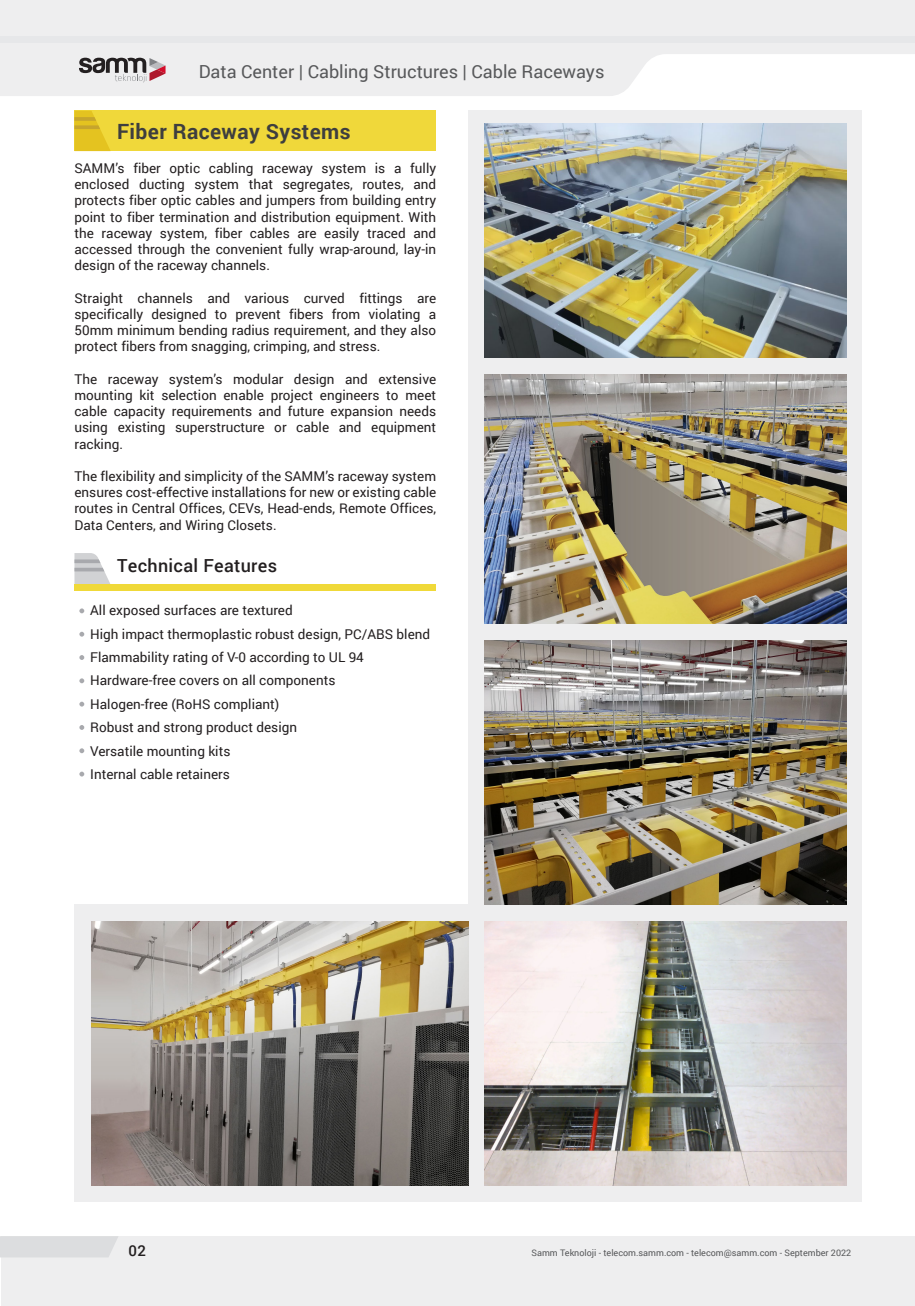
<style>
.page{position:relative;width:915px;height:1306px;background:#fff}
.page>*{position:absolute;margin:0;border:0;box-sizing:border-box;transform-origin:0 0}
.t1{font:700 21px "Roboto";letter-spacing:.02em;color:#3e3e3f}
.t2{font:18px "Roboto";color:#57585a}
.t3{font:500 18px "Roboto";letter-spacing:.02em;color:#231f20}
.t4{font:500 15px "Roboto";color:#231f20}
.t5{font:13.5px/16.2px "Roboto";color:#231f20;text-align:justify}
.t6{font:9px "Roboto";color:#57585a}
</style>
<div class="page">
<div style="left:74px;top:904px;width:401px;height:298px;background:#eeeeef"></div>
<div style="left:468px;top:111px;width:393px;height:1091px;background:#eeeeef"></div>
<img style="left:484px;top:374px;width:362px;height:249px">
<img style="left:91px;top:921px;width:377px;height:264px">
<svg style="left:79px;top:608px;width:5px;height:5px"></svg>
<svg style="left:79px;top:631px;width:5px;height:5px"></svg>
<svg style="left:79px;top:655px;width:5px;height:5px"></svg>
<svg style="left:79px;top:678px;width:5px;height:5px"></svg>
<svg style="left:79px;top:701px;width:5px;height:5px"></svg>
<svg style="left:79px;top:725px;width:5px;height:5px"></svg>
<svg style="left:79px;top:748px;width:5px;height:5px"></svg>
<svg style="left:79px;top:771px;width:5px;height:5px"></svg>
<img style="left:484px;top:640px;width:362px;height:264px">
<img style="left:484px;top:123px;width:362px;height:234px">
<img style="left:484px;top:921px;width:362px;height:264px">
<svg style="left:0;top:0;width:914px;height:96px;background:#f0f0f1"></svg>
<div style="left:0;top:36px;width:914px;height:7px;background:#e6e7e9"></div>
<div style="left:74px;top:111px;width:362px;height:40px;background:#f0d83a"></div>
<svg style="left:74px;top:111px;width:37px;height:40px"></svg>
<svg style="left:74px;top:553px;width:36px;height:31px"></svg>
<div style="left:74px;top:584px;width:362px;height:6px;background:#f0d939"></div>
<div style="left:1px;top:1236px;width:913px;height:69px;background:#eeeeef"></div>
<div style="left:0;top:1236px;width:118px;height:21px;background:#dcdddf"></div>
<svg style="left:79px;top:58px;width:86px;height:24px;background:#aba0a3"></svg>
<h2 class="t2" style="left:199px;top:59px;width:407px">Data Center | Cabling Structures | Cable Raceways</h2>
<h1 class="t1" style="left:117px;top:117px;width:235px">Fiber Raceway Systems</h1>
<p class="t5" style="left:74px;top:160px;width:363px">SAMM’s fiber optic cabling raceway system is a fully enclosed ducting system that segregates, routes, and protects fiber optic cables and jumpers from building entry point to fiber termination and distribution equipment. With the raceway system, fiber cables are easily traced and accessed through the convenient fully wrap-around, lay-in design of the raceway channels.</p>
<p class="t5" style="left:74px;top:289px;width:363px">Straight channels and various curved fittings are specifically designed to prevent fibers from violating a 50mm minimum bending radius requirement, and they also protect fibers from snagging, crimping, and stress.</p>
<p class="t5" style="left:74px;top:370px;width:363px">The raceway system’s modular design and extensive mounting kit selection enable project engineers to meet cable capacity requirements and future expansion needs using existing superstructure or cable and equipment racking.</p>
<p class="t5" style="left:74px;top:467px;width:363px">The flexibility and simplicity of the SAMM’s raceway system ensures cost-effective installations for new or existing cable routes in Central Offices, CEVs, Head-ends, Remote Offices, Data Centers, and Wiring Closets.</p>
<h2 class="t3" style="left:117px;top:553px;width:161px">Technical Features</h2>
<p class="t5" style="left:90px;top:598px;width:341px;line-height:23.4px;text-align:left">All exposed surfaces are textured<br>High impact thermoplastic robust design, PC/ABS blend Flammability rating of V-0 according to UL 94<br>Hardware-free covers on all components<br>Halogen-free (RoHS compliant)<br>Robust and strong product design<br>Versatile mounting kits<br>Internal cable retainers</p>
<p class="t4" style="left:128px;top:1240px;width:19px">02</p>
<p class="t6" style="left:531px;top:1246px;width:321px">Samm Teknoloji - telecom.samm.com - telecom@samm.com - September 2022</p>
</div>
